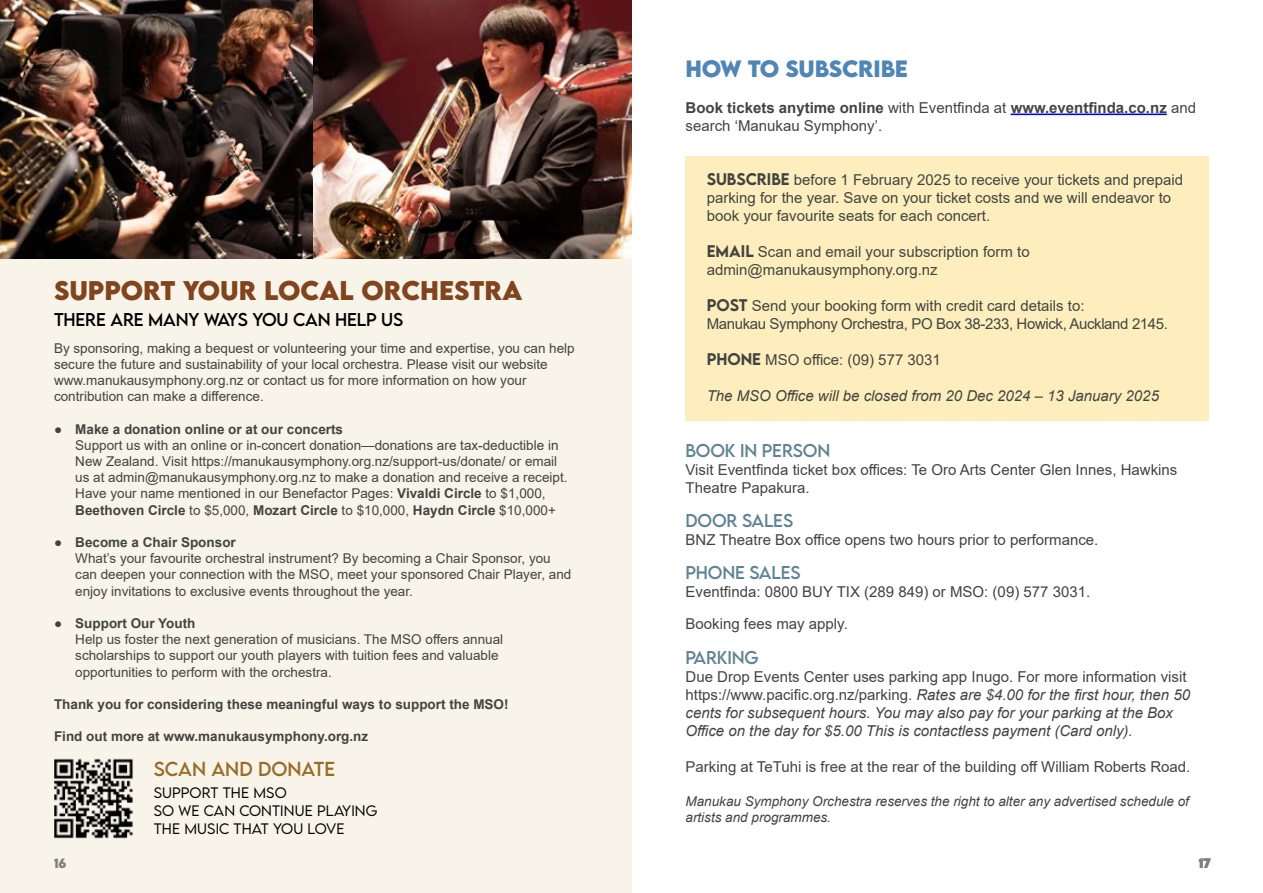
<style>
.page{position:relative;width:1263px;height:893px;background:#fff}
.page>*{position:absolute;margin:0;border:0;box-sizing:border-box;transform-origin:0 0}
.t1{font:700 24px "LEMONMILK";color:#81441d}
.t2{font:700 21px "LEMONMILK";letter-spacing:-.01em;color:#4f86b6}
.t3{font:18px "LEMONMILK";color:#996b29}
.t4{font:16.5px "LEMONMILK";letter-spacing:-.01em;color:#5e8395}
.t5{font:16.5px "LEMONMILK";letter-spacing:-.01em;color:#000}
.t6{font:15px/18px "Arial";color:#414441}
.t7{font:italic 15px/18px "Arial";color:#414441}
.t8{font:15px/18px "Arial";letter-spacing:-.025em;color:#414441}
.t9{font:700 15px/18px "Arial";color:#414441}
.t10{font:500 15px "LEMONMILK";color:#414441}
.t11{font:13.5px/16.2px "Arial";color:#414441}
.t12{font:700 13.5px "Arial";color:#414441}
.t13{font:italic 13.5px/16.2px "Arial";color:#414441}
.t14{font:300 13.5px/18px "LEMONMILK";letter-spacing:.01em;color:#000}
.t15{font:700 12px "LEMONMILK";color:#808080}
.s1{font-weight:700}
.s2{font-weight:400}
.s3{font-family:"LEMONMILK";font-weight:500}
.s4{font-style:normal}
</style>
<div class="page">
<div style="left:0;top:0;width:631px;height:893px;background:#f8f4ea"></div>
<img style="left:54px;top:758px;width:79px;height:81px">
<img style="left:0;top:0;width:631px;height:259px">
<div style="left:685px;top:156px;width:524px;height:265px;background:#ffeebd"></div>
<hr style="left:1011px;top:114px;width:156px;height:1px;background:#00f">
<h1 class="t1" style="left:54px;top:274px;width:35px">SUPPOR</h1>
<h1 class="t1" style="left:160px;top:274px;width:42px">T YOUR</h1>
<h1 class="t1" style="left:264px;top:274px;width:19px">LOCAL</h1>
<h1 class="t1" style="left:361px;top:274px;width:19px">ORCHES</h1>
<h1 class="t1" style="left:469px;top:274px;width:35px">TRA</h1>
<p class="t5" style="left:54px;top:308px;width:351px">THERE ARE MANY WAYS YOU CAN HELP US</p>
<p class="t11" style="left:54px;top:340px;width:522px">By sponsoring, making a bequest or volunteering your time and expertise, you can help secure the future and sustainability of your local orchestra. Please visit our website www.manukausymphony.org.nz or contact us for more information on how your contribution can make a difference.</p>
<p class="t11" style="left:75px;top:421px;width:494px;text-indent:-21px">● <span class="s1">Make a donation online or at our concerts<br></span>Support us with an online or in-concert donation—donations are tax-deductible in New Zealand. Visit https://manukausymphony.org.nz/support-us/donate/ or email us at admin@manukausymphony.org.nz to make a donation and receive a receipt.<br>Have your name mentioned in our Benefactor Pages: <span class="s1">Vivaldi Circle</span> to $1,000, <span class="s1">Beethoven Circle</span> to $5,000, <span class="s1">Mozart Circle</span> to $10,000, <span class="s1">Haydn Circle</span> $10,000+</p>
<p class="t11" style="left:75px;top:534px;width:498px;text-indent:-21px">● <span class="s1">Become a Chair Sponsor<br></span>What’s your favourite orchestral instrument? By becoming a Chair Sponsor, you can deepen your connection with the MSO, meet your sponsored Chair Player, and enjoy invitations to exclusive events throughout the year.</p>
<p class="t11" style="left:75px;top:615px;width:429px;text-indent:-21px">● <span class="s1">Support Our Youth<br></span>Help us foster the next generation of musicians. The MSO offers annual scholarships to support our youth players with tuition fees and valuable opportunities to perform with the orchestra.</p>
<p class="t12" style="left:54px;top:695px;width:456px">Thank you for considering these meaningful ways to support the MSO!</p>
<p class="t12" style="left:54px;top:727px;width:316px">Find out more at www.manukausymphony.org.nz</p>
<h3 class="t3" style="left:154px;top:757px;width:14px">SCAN</h3>
<h3 class="t3" style="left:211px;top:757px;width:15px">AND</h3>
<h3 class="t3" style="left:258px;top:757px;width:14px">DONATE</h3>
<p class="t15" style="left:54px;top:855px;width:14px">16</p>
<p class="t14" style="left:154px;top:784px;width:225px">SUPPORT THE MSO<br>SO WE CAN CONTIN UE PLAYING<br>THE MUSIC THAT YOU LOVE</p>
<h2 class="t2" style="left:685px;top:54px;width:224px">HOW TO SUBSCRIBE</h2>
<p class="t9" style="left:685px;top:99px;width:512px">Book tickets anytime online <span class="s2">with Eventfinda at</span> www.eventfinda.co.nz <span class="s2">and search ‘Manukau Symphony’.</span></p>
<p class="t10" style="left:707px;top:169px;width:21px">SUBSCR</p>
<p class="t6" style="left:707px;top:170px;width:478px;text-indent:60px"><span class="s3">IBE</span> before 1 February 2025 to receive your tickets and prepaid parking for the year. Save on your ticket costs and we will endeavor to book your favourite seats for each concert.</p>
<p class="t6" style="left:707px;top:242px;width:324px"><span class="s3">EMAIL</span> Scan and email your subscription form to admin@manukausymphony.org.nz</p>
<p class="t10" style="left:707px;top:295px;width:21px">POST</p>
<p class="t8" style="left:707px;top:296px;width:463px;text-indent:45px">Send your booking form with credit card details to:<br>Manukau Symphony Orchestra, PO Box 38-233, Howick, Auckland 2145.</p>
<p class="t10" style="left:707px;top:349px;width:22px">PHONE</p>
<p class="t6" style="left:765px;top:350px;width:177px">MSO office: (09) 577 3031</p>
<p class="t7" style="left:707px;top:387px;width:454px">The MSO Office will be closed from 20 Dec 2024 – 13 January 2025</p>
<p class="t4" style="left:685px;top:439px;width:146px">BOOK IN PERSON</p>
<p class="t6" style="left:685px;top:460px;width:493px">Visit Eventfinda ticket box offices: Te Oro Arts Center Glen Innes, Hawkins<br>Theatre Papakura.</p>
<p class="t4" style="left:685px;top:509px;width:109px">DOOR SALES</p>
<p class="t6" style="left:685px;top:530px;width:414px">BNZ Theatre Box office opens two hours prior to performance.</p>
<p class="t4" style="left:685px;top:562px;width:117px">PHONE SALES</p>
<p class="t6" style="left:685px;top:575px;width:406px;line-height:32.4px">Eventfinda: 0800 BUY TIX (289 849) or MSO: (09) 577 3031.<br>Booking fees may apply.</p>
<p class="t4" style="left:685px;top:646px;width:75px">PARKING</p>
<p class="t7" style="left:685px;top:667px;width:506px"><span class="s4">Due Drop Events Center uses parking app Inugo. For more information visit https://www.pacific.org.nz/parking.</span> Rates are $4.00 for the first hour, then 50 cents for subsequent hours. You may also pay for your parking at the Box Office on the day for $5.00 This is contactless payment (Card only).</p>
<p class="t6" style="left:685px;top:757px;width:506px">Parking at TeTuhi is free at the rear of the building off William Roberts Road.</p>
<p class="t13" style="left:685px;top:793px;width:505px">Manukau Symphony Orchestra reserves the right to alter any advertised schedule of artists and programmes.</p>
<p class="t15" style="left:1199px;top:855px;width:13px">17</p>
</div>
